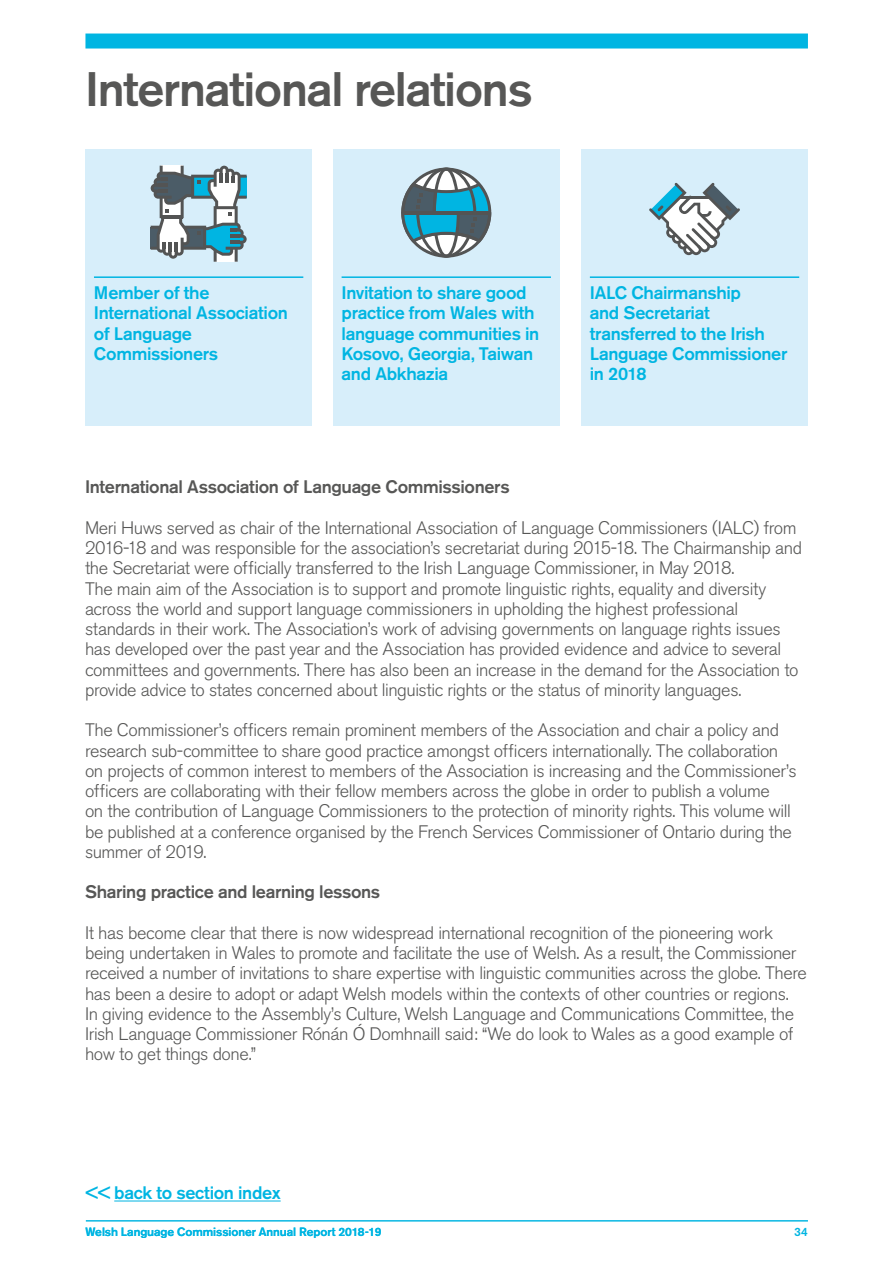
<style>
.page{position:relative;width:893px;height:1263px;background:#fff}
.page>*{position:absolute;margin:0;border:0;box-sizing:border-box;transform-origin:0 0}
.t1{font:500 48px "Akzidenz Grotesk BE";letter-spacing:-.025em;color:#575756}
.t2{font:300 18px/20.2px "Akzidenz Grotesk BE";letter-spacing:-.025em;color:#575756}
.t3{font:500 18px/20.2px "Akzidenz Grotesk BE";letter-spacing:-.02em;color:#00b5e2}
.t4{font:500 18px "Akzidenz Grotesk BE";letter-spacing:-.02em;color:#575756}
.t5{font:500 12px "Akzidenz Grotesk BE";letter-spacing:-.005em;color:#00b5e2}
</style>
<div class="page">
<div style="left:85px;top:34px;width:723px;height:15px;background:#00b5e2"></div>
<hr style="left:86px;top:1220px;width:722px;height:1px;background:#00b5e2">
<div style="left:85px;top:149px;width:227px;height:276px;background:#d7eefa"></div>
<hr style="left:94px;top:276px;width:209px;height:2px;background:#00b5e2">
<div style="left:333px;top:149px;width:226px;height:276px;background:#d7eefa"></div>
<hr style="left:342px;top:276px;width:209px;height:2px;background:#00b5e2">
<div style="left:581px;top:149px;width:227px;height:276px;background:#d7eefa"></div>
<hr style="left:590px;top:276px;width:209px;height:2px;background:#00b5e2">
<svg style="left:151px;top:166px;width:96px;height:96px"></svg>
<hr style="left:161px;top:215px;width:21px;height:3px;background:#535454">
<svg style="left:401px;top:168px;width:91px;height:90px"></svg>
<svg style="left:649px;top:183px;width:91px;height:72px"></svg>
<hr style="left:114px;top:1200px;width:167px;height:1px;background:#00b5e2">
<h1 class="t1" style="left:85px;top:60px;width:449px">International relations</h1>
<p class="t3" style="left:94px;top:283px;width:196px">Member of the<br>International Association of Language<br>Commissioners</p>
<p class="t3" style="left:342px;top:283px;width:199px">Invitation to share good practice from Wales with language communities in<br>Kosovo, Georgia, Taiwan and Abkhazia</p>
<p class="t3" style="left:590px;top:283px;width:199px">IALC Chairmanship<br>and Secretariat transferred to the Irish<br>Language Commissioner in 2018</p>
<p class="t4" style="left:85px;top:476px;width:426px">International Association of Language Commissioners</p>
<p class="t2" style="left:85px;top:518px;width:719px">Meri Huws served as chair of the International Association of Language Commissioners (IALC) from 2016-18 and was responsible for the association’s secretariat during 2015-18. The Chairmanship and the Secretariat were officially transferred to the Irish Language Commissioner, in May 2018.<br>The main aim of the Association is to support and promote linguistic rights, equality and diversity across the world and support language commissioners in upholding the highest professional standards in their work. The Association’s work of advising governments on language rights issues has developed over the past year and the Association has provided evidence and advice to several committees and governments. There has also been an increase in the demand for the Association to provide advice to states concerned about linguistic rights or the status of minority languages.</p>
<p class="t2" style="left:85px;top:720px;width:713px">The Commissioner’s officers remain prominent members of the Association and chair a policy and research sub-committee to share good practice amongst officers internationally. The collaboration on projects of common interest to members of the Association is increasing and the Commissioner’s officers are collaborating with their fellow members across the globe in order to publish a volume<br>on the contribution of Language Commissioners to the protection of minority rights. This volume will be published at a conference organised by the French Services Commissioner of Ontario during the summer of 2019.</p>
<p class="t4" style="left:85px;top:881px;width:297px">Sharing practice and learning lessons</p>
<p class="t2" style="left:85px;top:923px;width:723px">It has become clear that there is now widespread international recognition of the pioneering work being undertaken in Wales to promote and facilitate the use of Welsh. As a result, the Commissioner received a number of invitations to share expertise with linguistic communities across the globe. There has been a desire to adopt or adapt Welsh models within the contexts of other countries or regions.<br>In giving evidence to the Assembly’s Culture, Welsh Language and Communications Committee, the Irish Language Commissioner Rónán Ó Domhnaill said: “We do look to Wales as a good example of how to get things done.”</p>
<p class="t3" style="left:86px;top:1183px;width:196px">&lt;&lt; back to section index</p>
<p class="t5" style="left:85px;top:1225px;width:297px">Welsh Language Commissioner Annual Report 2018-19</p>
<p class="t5" style="left:794px;top:1225px;width:15px">34</p>
</div>
